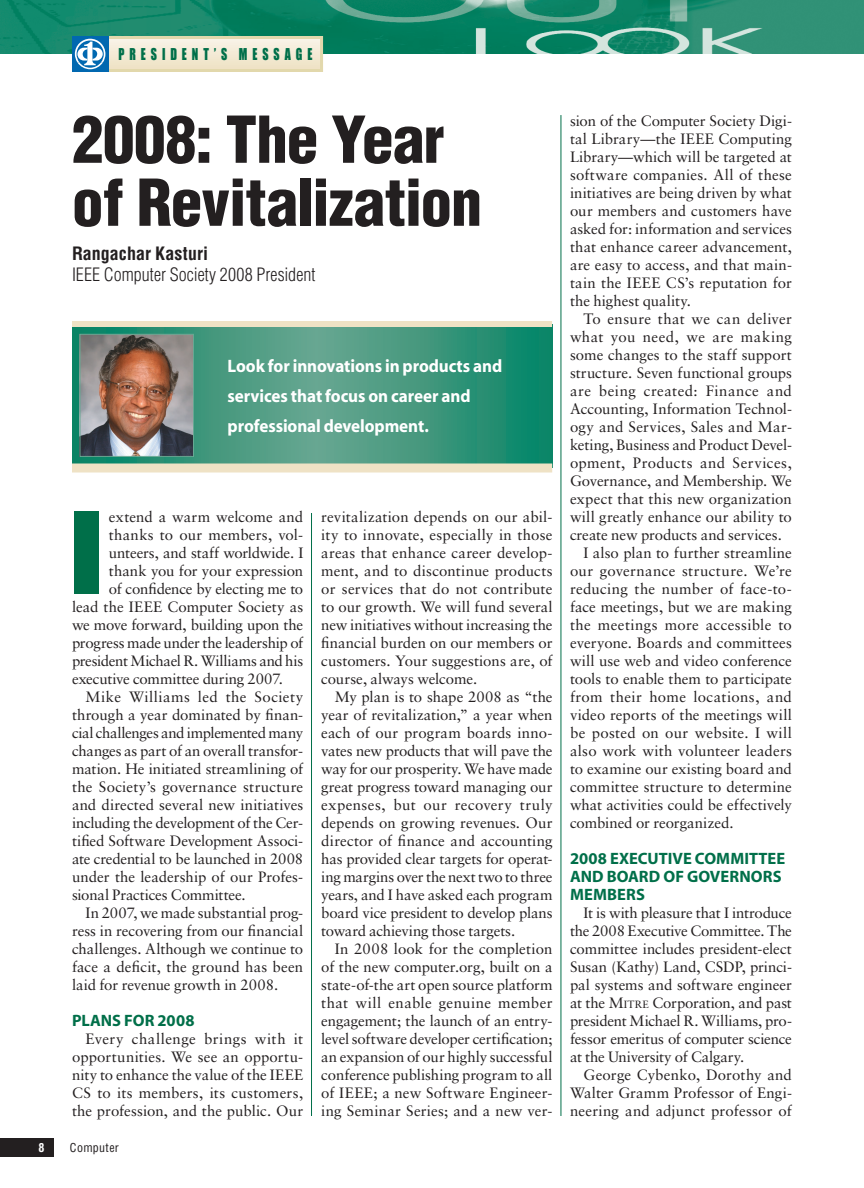
<style>
.page{position:relative;width:864px;height:1188px;background:#fff}
.page>*{position:absolute;margin:0;border:0;box-sizing:border-box;transform-origin:0 0}
.t1{font:extra-condensed 116.1px "Helvetica";color:#006f49;scale:1.25 1}
.t2{font:900 condensed 63px/63px "Helvetica";letter-spacing:-.01em;color:#231f20}
.t3{font:18px/30px "Myriad MM";letter-spacing:-.005em;color:#fff;scale:.95 1}
.t4{font:300 condensed 18px "Helvetica";letter-spacing:.005em;color:#231f20}
.t5{font:700 condensed 18px "Helvetica";letter-spacing:.005em;color:#231f20}
.t6{font:16.5px/18px "Myriad MM";letter-spacing:.005em;color:#006f49}
.t7{font:15px/18px "Sabon";color:#231f20;text-align:justify}
.t8{font:15px "Sabon";letter-spacing:.02em;color:#231f20}
.t9{font:15px "Sabon";letter-spacing:-.02em;color:#231f20}
.t10{font:15px "Sabon";letter-spacing:.035em;color:#231f20}
.t11{font:15px "Sabon";letter-spacing:.025em;color:#231f20}
.t12{font:15px "Sabon";letter-spacing:-.025em;color:#231f20}
.t13{font:15px "Impact";letter-spacing:.415em;color:#006f49;scale:.8 1}
.t14{font:condensed 12px "Helvetica";letter-spacing:.025em;color:#231f20}
.s1{font-size:10.5px}
</style>
<div class="page">
<img style="left:0;top:0;width:863px;height:54px">
<div style="left:0;top:1138px;width:54px;height:18px;background:#231f20"></div>
<svg style="left:108px;top:40px;width:211px;height:28px;background:#f2e9d5"></svg>
<div style="left:72px;top:36px;width:251px;height:36px;border:3px solid #e2d8ac"></div>
<div style="left:72px;top:36px;width:36px;height:36px;background:#0168b0"></div>
<svg style="left:75px;top:39px;width:30px;height:30px"></svg>
<svg style="left:72px;top:327px;width:480px;height:137px;background:#40977e"></svg>
<img style="left:82px;top:336px;width:110px;height:119px">
<div style="left:80px;top:334px;width:114px;height:123px;border:1px solid #67a792"></div>
<div style="left:72px;top:321px;width:480px;height:6px;background:#efe2c5"></div>
<div style="left:72px;top:464px;width:480px;height:8px;background:#efe2c5"></div>
<hr style="left:561px;top:115px;width:1px;height:1001px;background:#006f49">
<hr style="left:311px;top:513px;width:1px;height:603px;background:#006f49">
<p class="t13" style="left:119px;top:45px;width:244px">PRESIDENT’S MESSAGE</p>
<h2 class="t2" style="left:72px;top:107px;width:412px">2008: The Year of Revitalization</h2>
<p class="t5" style="left:72px;top:243px;width:138px">Rangachar Kasturi</p>
<p class="t4" style="left:72px;top:264px;width:245px">IEEE Computer Society 2008 President</p>
<p class="t3" style="left:228px;top:352px;width:291px">Look for innovations in products and services that focus on career and professional development.</p>
<h1 class="t1" style="left:72px;top:479px;width:25px">I</h1>
<p class="t7" style="left:109px;top:508px;width:196px">extend a warm welcome and</p>
<p class="t7" style="left:109px;top:526px;width:196px">thanks to our members, vol-</p>
<p class="t7" style="left:109px;top:544px;width:196px">unteers, and staff worldwide. I</p>
<p class="t7" style="left:109px;top:562px;width:196px">thank you for your expression</p>
<p class="t7" style="left:109px;top:580px;width:196px">of confidence by electing me to</p>
<p class="t7" style="left:72px;top:598px;width:233px">lead the IEEE Computer Society as</p>
<p class="t9" style="left:72px;top:616px;width:233px">we move forward, building upon the</p>
<p class="t9" style="left:72px;top:634px;width:233px">progress made under the leadership of</p>
<p class="t9" style="left:72px;top:652px;width:233px">president Michael R. Williams and his</p>
<p class="t7" style="left:72px;top:670px;width:213px">executive committee during 2007.</p>
<p class="t10" style="left:86px;top:688px;width:219px">Mike Williams led the Society</p>
<p class="t7" style="left:72px;top:706px;width:233px">through a year dominated by finan-</p>
<p class="t12" style="left:72px;top:724px;width:233px">cial challenges and implemented many</p>
<p class="t7" style="left:72px;top:742px;width:233px">changes as part of an overall transfor-</p>
<p class="t7" style="left:72px;top:760px;width:233px">mation. He initiated streamlining of</p>
<p class="t7" style="left:72px;top:778px;width:233px">the Society’s governance structure</p>
<p class="t7" style="left:72px;top:796px;width:233px">and directed several new initiatives</p>
<p class="t9" style="left:72px;top:814px;width:233px">including the development of the Cer-</p>
<p class="t7" style="left:72px;top:832px;width:233px">tified Software Development Associ-</p>
<p class="t7" style="left:72px;top:850px;width:233px">ate credential to be launched in 2008</p>
<p class="t7" style="left:72px;top:868px;width:233px">under the leadership of our Profes-</p>
<p class="t7" style="left:72px;top:886px;width:175px">sional Practices Committee.</p>
<p class="t7" style="left:86px;top:904px;width:219px">In 2007, we made substantial prog-</p>
<p class="t7" style="left:72px;top:922px;width:233px">ress in recovering from our financial</p>
<p class="t7" style="left:72px;top:940px;width:233px">challenges. Although we continue to</p>
<p class="t7" style="left:72px;top:958px;width:233px">face a deficit, the ground has been</p>
<p class="t7" style="left:72px;top:976px;width:208px">laid for revenue growth in 2008.</p>
<p class="t6" style="left:72px;top:1012px;width:124px">Plans for 2008</p>
<p class="t7" style="left:72px;top:1030px;width:233px;text-indent:14px">Every challenge brings with it opportunities. We see an opportu&shy;nity to enhance the value of the IEEE CS to its members, its customers, the profession, and the public. Our</p>
<p class="t14" style="left:70px;top:1140px;width:50px">Computer</p>
<p class="t7" style="left:321px;top:508px;width:233px">revitalization depends on our abil&shy;ity to innovate, especially in those areas that enhance career develop&shy;ment, and to discontinue products or services that do not contribute to our growth. We will fund several new initiatives without increasing the financial burden on our members or customers. Your suggestions are, of course, always welcome.</p>
<p class="t7" style="left:321px;top:688px;width:233px;text-indent:14px">My plan is to shape 2008 as “the year of revitalization,” a year when each of our program boards inno&shy;vates new products that will pave the way for our prosperity. We have made great progress toward managing our expenses, but our recovery truly depends on growing revenues. Our director of finance and accounting has provided clear targets for operat&shy;ing margins over the next two to three years, and I have asked each program board vice president to develop plans toward achieving those targets.</p>
<p class="t7" style="left:321px;top:940px;width:233px;text-indent:14px">In 2008 look for the completion of the new computer.org, built on a state-of-the art open source platform that will enable genuine member engagement; the launch of an entry&shy;level software developer certification; an expansion of our highly successful conference publishing program to all of IEEE; a new Software Engineer&shy;ing Seminar Series; and a new ver-</p>
<p class="t7" style="left:570px;top:112px;width:223px">sion of the Computer Society Digi&shy;tal Library—the IEEE Computing Library—which will be targeted at software companies. All of these initiatives are being driven by what our members and customers have asked for: information and services that enhance career advancement, are easy to access, and that main&shy;tain the IEEE CS’s reputation for the highest quality.</p>
<p class="t8" style="left:584px;top:310px;width:210px">To ensure that we can deliver</p>
<p class="t11" style="left:570px;top:328px;width:223px">what you need, we are making</p>
<p class="t7" style="left:570px;top:346px;width:223px">some changes to the staff support</p>
<p class="t7" style="left:570px;top:364px;width:223px">structure. Seven functional groups</p>
<p class="t10" style="left:570px;top:382px;width:223px">are being created: Finance and</p>
<p class="t7" style="left:570px;top:400px;width:223px">Accounting, Information Technol-</p>
<p class="t7" style="left:570px;top:418px;width:223px">ogy and Services, Sales and Mar-</p>
<p class="t7" style="left:570px;top:436px;width:224px">keting, Business and Product Devel-</p>
<p class="t11" style="left:570px;top:454px;width:223px">opment, Products and Services,</p>
<p class="t7" style="left:570px;top:472px;width:223px">Governance, and Membership. We</p>
<p class="t7" style="left:570px;top:490px;width:223px">expect that this new organization</p>
<p class="t7" style="left:570px;top:508px;width:223px">will greatly enhance our ability to</p>
<p class="t7" style="left:570px;top:526px;width:213px">create new products and services.</p>
<p class="t7" style="left:584px;top:544px;width:210px">I also plan to further streamline</p>
<p class="t8" style="left:570px;top:562px;width:223px">our governance structure. We’re</p>
<p class="t7" style="left:570px;top:580px;width:223px">reducing the number of face-to-</p>
<p class="t7" style="left:570px;top:598px;width:223px">face meetings, but we are making</p>
<p class="t8" style="left:570px;top:616px;width:223px">the meetings more accessible to</p>
<p class="t7" style="left:570px;top:634px;width:223px">everyone. Boards and committees</p>
<p class="t7" style="left:570px;top:652px;width:223px">will use web and video conference</p>
<p class="t7" style="left:570px;top:670px;width:223px">tools to enable them to participate</p>
<p class="t8" style="left:570px;top:688px;width:223px">from their home locations, and</p>
<p class="t7" style="left:570px;top:706px;width:223px">video reports of the meetings will</p>
<p class="t8" style="left:570px;top:724px;width:223px">be posted on our website. I will</p>
<p class="t7" style="left:570px;top:742px;width:223px">also work with volunteer leaders</p>
<p class="t7" style="left:570px;top:760px;width:223px">to examine our existing board and</p>
<p class="t7" style="left:570px;top:778px;width:223px">committee structure to determine</p>
<p class="t7" style="left:570px;top:796px;width:224px">what activities could be effectively</p>
<p class="t7" style="left:570px;top:814px;width:165px">combined or reorganized.</p>
<p class="t6" style="left:570px;top:850px;width:213px">2008 Executive Committee and Board of Governors<br>Members</p>
<p class="t7" style="left:570px;top:904px;width:223px;text-indent:14px">It is with pleasure that I introduce the 2008 Executive Committee. The committee includes president-elect Susan (Kathy) Land, CSDP, princi&shy;pal systems and software engineer at the M<span class="s1">itre</span> Corporation, and past president Michael R. Williams, pro&shy;fessor emeritus of computer science at the University of Calgary.</p>
<p class="t7" style="left:570px;top:1066px;width:224px;text-indent:14px">George Cybenko, Dorothy and Walter Gramm Professor of Engi&shy;neering and adjunct professor of</p>
</div>
